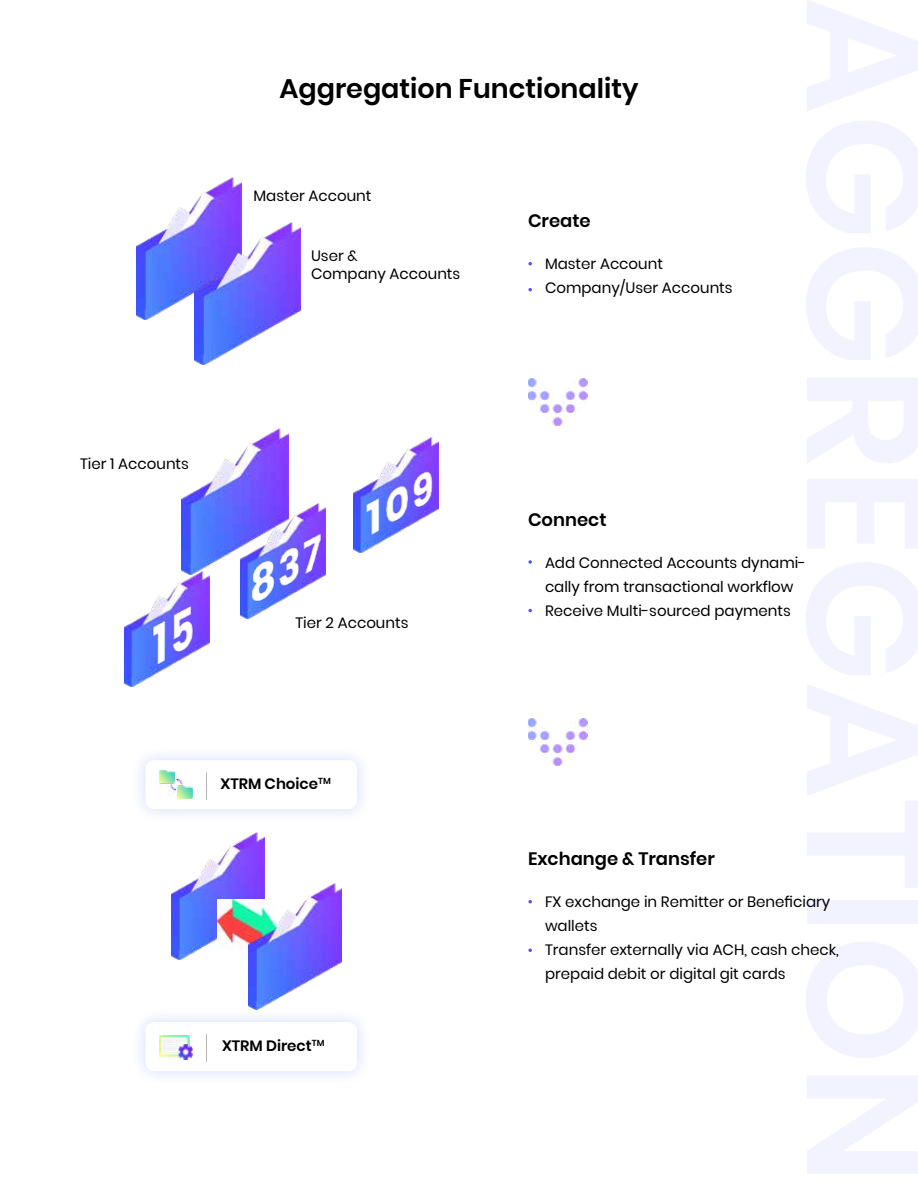
<style>
.page{position:relative;width:918px;height:1188px;background:#fff}
.page>*{position:absolute;margin:0;border:0;box-sizing:border-box;transform-origin:0 0}
.t1{font:600 27px "Poppins";color:#000}
.t2{font:600 18px "Poppins";color:#000}
.t3{font:15px/24px "Poppins";color:#000}
.t4{font:600 15px "Poppins";color:#000}
</style>
<div class="page">
<img style="left:136px;top:177px;width:106px;height:143px">
<img style="left:195px;top:222px;width:105px;height:143px">
<svg style="left:528px;top:262px;width:4px;height:3px"></svg>
<svg style="left:528px;top:288px;width:4px;height:3px"></svg>
<svg style="left:528px;top:560px;width:4px;height:4px"></svg>
<svg style="left:528px;top:609px;width:4px;height:3px"></svg>
<svg style="left:528px;top:900px;width:4px;height:3px"></svg>
<svg style="left:528px;top:949px;width:4px;height:3px"></svg>
<img style="left:181px;top:429px;width:107px;height:142px">
<img style="left:353px;top:441px;width:85px;height:111px">
<img style="left:241px;top:610px;width:25px;height:8px">
<img style="left:124px;top:571px;width:85px;height:115px">
<img style="left:528px;top:378px;width:60px;height:48px">
<img style="left:528px;top:719px;width:60px;height:47px">
<img style="left:171px;top:833px;width:93px;height:126px">
<img style="left:218px;top:899px;width:31px;height:50px">
<img style="left:249px;top:883px;width:93px;height:125px">
<div style="left:131px;top:746px;width:240px;height:78px;background:#f9fafe"></div>
<div style="left:146px;top:760px;width:211px;height:49px;background:#fff;border-radius:9px"></div>
<img style="left:159px;top:771px;width:34px;height:27px">
<svg style="left:206px;top:772px;width:1px;height:28px"></svg>
<div style="left:131px;top:1008px;width:240px;height:77px;background:#3c5cfb;opacity:.22"></div>
<div style="left:146px;top:1022px;width:211px;height:49px;background:#fff;border-radius:9px"></div>
<img style="left:159px;top:1036px;width:34px;height:23px">
<svg style="left:206px;top:1034px;width:1px;height:28px"></svg>
<img style="left:130px;top:572px;width:77px;height:104px">
<img style="left:234px;top:486px;width:91px;height:124px">
<img style="left:357px;top:437px;width:78px;height:101px">
<h1 class="t1" style="left:280px;top:73px;width:360px">Aggregation Functionality</h1>
<p class="t3" style="left:253px;top:184px;width:120px">Master Account</p>
<p class="t3" style="left:311px;top:247px;width:151px;line-height:18px">User &amp;<br>Company Accounts</p>
<p class="t2" style="left:528px;top:211px;width:64px">Create</p>
<p class="t3" style="left:545px;top:252px;width:189px">Master Account<br>Company/User Accounts</p>
<p class="t3" style="left:80px;top:452px;width:110px">Tier 1 Accounts</p>
<p class="t3" style="left:295px;top:611px;width:115px">Tier 2 Accounts</p>
<p class="t4" style="left:221px;top:775px;width:112px">XTRM Choice<sup>TM</sup></p>
<p class="t4" style="left:222px;top:1037px;width:104px">XTRM Direct<sup>TM</sup></p>
<p class="t2" style="left:528px;top:509px;width:80px">Connect</p>
<p class="t3" style="left:545px;top:551px;width:262px">Add Connected Accounts dynami&shy;cally from transactional workflow<br>Receive Multi-sourced payments</p>
<p class="t2" style="left:528px;top:849px;width:188px">Exchange &amp; Transfer</p>
<p class="t3" style="left:545px;top:890px;width:295px">FX exchange in Remitter or Beneficiary wallets<br>Transfer externally via ACH, cash check, prepaid debit or digital git cards</p>
</div>
